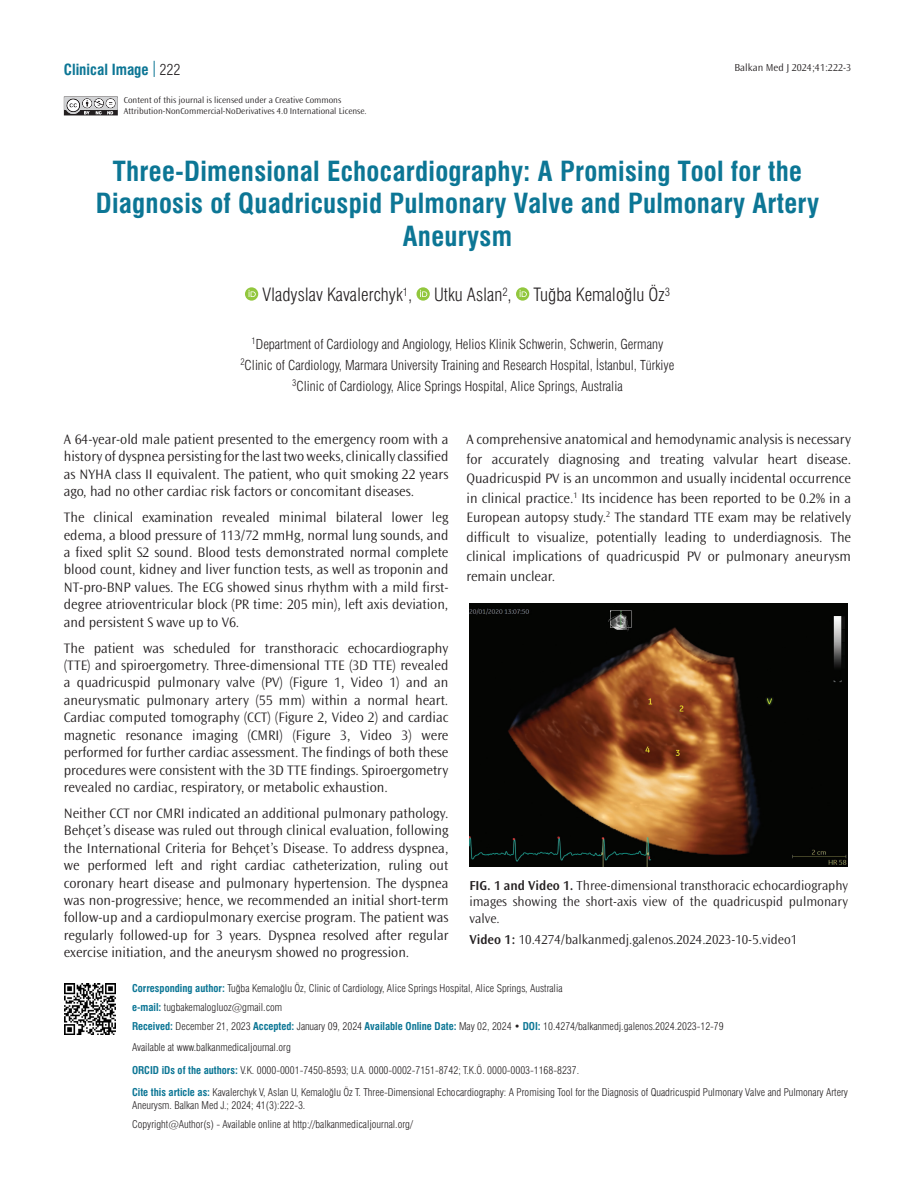
<style>
.page{position:relative;width:915px;height:1191px;background:#fff}
.page>*{position:absolute;margin:0;border:0;box-sizing:border-box;transform-origin:0 0}
.BASLIK{font:27px/32.4px "Swiss Condensed Bold Tr";letter-spacing:.01em;color:#0c7695;text-align:center}
.YAZARLAR{font:18px "Swiss Condensed Light Tr";color:#231f20}
.t1{font:15px "Swiss Condensed Bold Tr";color:#0c7695}
.YAZI{font:300 14.25px/17.4px "Ocean Sans Std";color:#231f20;text-align:justify}
.KURUM{font:13.5px "Swiss Condensed Light Tr";color:#231f20}
.RESİM-ALTI{font:300 13.5px/16.5px "Ocean Sans Std";color:#231f20;text-align:justify}
.ADRES-KISMI{font:10.5px/12.6px "Swiss Condensed Light Tr";color:#231f20}
.SAYFA_NO{font:300 10.5px "Ocean Sans Std";color:#231f20}
.t2{font:300 9px/10.5px "Ocean Sans Std";color:#231f20}
.s1{font-family:"Swiss Condensed Light Tr";color:#231f20}
.s2{font-weight:600}
.s3{font-family:"Swiss Condensed Bold Tr";color:#0c7695}
</style>
<div class="page">
<svg style="left:154px;top:61px;width:1px;height:16px"></svg>
<svg style="left:64px;top:97px;width:54px;height:18px"></svg>
<img style="left:65px;top:983px;width:51px;height:51px">
<div style="left:245px;top:287px;width:13px;height:14px;background:#92c73d;border-radius:50%"></div>
<svg style="left:248px;top:290px;width:8px;height:7px"></svg>
<svg style="left:416px;top:287px;width:13px;height:14px"></svg>
<svg style="left:420px;top:290px;width:7px;height:7px"></svg>
<svg style="left:516px;top:287px;width:13px;height:14px"></svg>
<svg style="left:519px;top:290px;width:7px;height:7px"></svg>
<img style="left:469px;top:603px;width:378px;height:263px">
<p class="t1" style="left:64px;top:61px;width:118px">Clinical Image <span class="s1">222</span></p>
<p class="t2" style="left:124px;top:95px;width:244px">Content of this journal is licensed under a Creative Commons<br>Attribution-NonCommercial-NoDerivatives 4.0 International License.</p>
<p class="SAYFA_NO" style="left:734px;top:62px;width:118px">Balkan Med J 2024;41:222-3</p>
<p class="BASLIK" style="left:96px;top:155px;width:724px">Three-Dimensional Echocardiography: A Promising Tool for the<br>Diagnosis of Quadricuspid Pulmonary Valve and Pulmonary Artery<br>Aneurysm</p>
<p class="YAZARLAR" style="left:262px;top:283px;width:409px">Vladyslav Kavalerchyk<sup>1</sup>, Utku Aslan<sup>2</sup>, Tuğba Kemaloğlu Öz<sup>3</sup></p>
<p class="KURUM" style="left:251px;top:336px;width:413px"><sup>1</sup>Department of Cardiology and Angiology, Helios Klinik Schwerin, Schwerin, Germany</p>
<p class="KURUM" style="left:240px;top:357px;width:435px"><sup>2</sup>Clinic of Cardiology, Marmara University Training and Research Hospital, İstanbul, Türkiye</p>
<p class="KURUM" style="left:292px;top:377px;width:332px"><sup>3</sup>Clinic of Cardiology, Alice Springs Hospital, Alice Springs, Australia</p>
<p class="YAZI" style="left:64px;top:431px;width:386px">A 64-year-old male patient presented to the emergency room with a history of dyspnea persisting for the last two weeks, clinically classified as NYHA class II equivalent. The patient, who quit smoking 22 years ago, had no other cardiac risk factors or concomitant diseases.</p>
<p class="YAZI" style="left:64px;top:509px;width:386px">The clinical examination revealed minimal bilateral lower leg edema, a blood pressure of 113/72 mmHg, normal lung sounds, and a fixed split S2 sound. Blood tests demonstrated normal complete blood count, kidney and liver function tests, as well as troponin and NT-pro-BNP values. The ECG showed sinus rhythm with a mild first&shy;degree atrioventricular block (PR time: 205 min), left axis deviation, and persistent S wave up to V6.</p>
<p class="YAZI" style="left:64px;top:639px;width:386px">The patient was scheduled for transthoracic echocardiography (TTE) and spiroergometry. Three-dimensional TTE (3D TTE) revealed a quadricuspid pulmonary valve (PV) (Figure 1, Video 1) and an aneurysmatic pulmonary artery (55 mm) within a normal heart.<br>Cardiac computed tomography (CCT) (Figure 2, Video 2) and cardiac magnetic resonance imaging (CMRI) (Figure 3, Video 3) were performed for further cardiac assessment. The findings of both these procedures were consistent with the 3D TTE findings. Spiroergometry revealed no cardiac, respiratory, or metabolic exhaustion.</p>
<p class="YAZI" style="left:64px;top:804px;width:386px">Neither CCT nor CMRI indicated an additional pulmonary pathology.<br>Behçet’s disease was ruled out through clinical evaluation, following the International Criteria for Behçet’s Disease. To address dyspnea, we performed left and right cardiac catheterization, ruling out coronary heart disease and pulmonary hypertension. The dyspnea was non-progressive; hence, we recommended an initial short-term follow-up and a cardiopulmonary exercise program. The patient was regularly followed-up for 3 years. Dyspnea resolved after regular exercise initiation, and the aneurysm showed no progression.</p>
<p class="YAZI" style="left:466px;top:430px;width:386px;line-height:19.5px">A comprehensive anatomical and hemodynamic analysis is necessary for accurately diagnosing and treating valvular heart disease.<br>Quadricuspid PV is an uncommon and usually incidental occurrence in clinical practice.<sup>1</sup> Its incidence has been reported to be 0.2% in a European autopsy study.<sup>2</sup> The standard TTE exam may be relatively difficult to visualize, potentially leading to underdiagnosis. The clinical implications of quadricuspid PV or pulmonary aneurysm remain unclear.</p>
<p class="RESİM-ALTI" style="left:469px;top:877px;width:380px"><span class="s2">FIG. 1 and Video 1.</span> Three-dimensional transthoracic echocardiography images showing the short-axis view of the quadricuspid pulmonary valve.</p>
<p class="RESİM-ALTI" style="left:469px;top:931px;width:329px"><span class="s2">Video 1:</span> 10.4274/balkanmedj.galenos.2024.2023-10-5.video1</p>
<p class="ADRES-KISMI" style="left:132px;top:981px;width:432px"><span class="s3">Corresponding author:</span> Tuğba Kemaloğlu Öz, Clinic of Cardiology, Alice Springs Hospital, Alice Springs, Australia</p>
<p class="ADRES-KISMI" style="left:132px;top:1000px;width:151px"><span class="s3">e-mail:</span> tugbakemalogluoz@gmail.com</p>
<p class="ADRES-KISMI" style="left:132px;top:1019px;width:593px"><span class="s3">Received:</span> December 21, 2023 <span class="s3">Accepted:</span> January 09, 2024 <span class="s3">Available Online Date:</span> May 02, 2024 • <span class="s3">DOI:</span> 10.4274/balkanmedj.galenos.2024.2023-12-79</p>
<p class="ADRES-KISMI" style="left:132px;top:1040px;width:160px">Available at www.balkanmedicaljournal.org</p>
<p class="ADRES-KISMI" style="left:132px;top:1063px;width:448px"><span class="s3">ORCID iDs of the authors:</span> V.K. 0000-0001-7450-8593; U.A. 0000-0002-7151-8742; T.K.Ö. 0000-0003-1168-8237.</p>
<p class="ADRES-KISMI" style="left:132px;top:1085px;width:717px"><span class="s3">Cite this article as:</span> Kavalerchyk V, Aslan U, Kemaloğlu Öz T. Three-Dimensional Echocardiography: A Promising Tool for the Diagnosis of Quadricuspid Pulmonary Valve and Pulmonary Artery<br>Aneurysm. Balkan Med J.; 2024; 41(3):222-3.</p>
<p class="ADRES-KISMI" style="left:132px;top:1117px;width:282px">Copyright@Author(s) - Available online at http://balkanmedicaljournal.org/</p>
</div>
